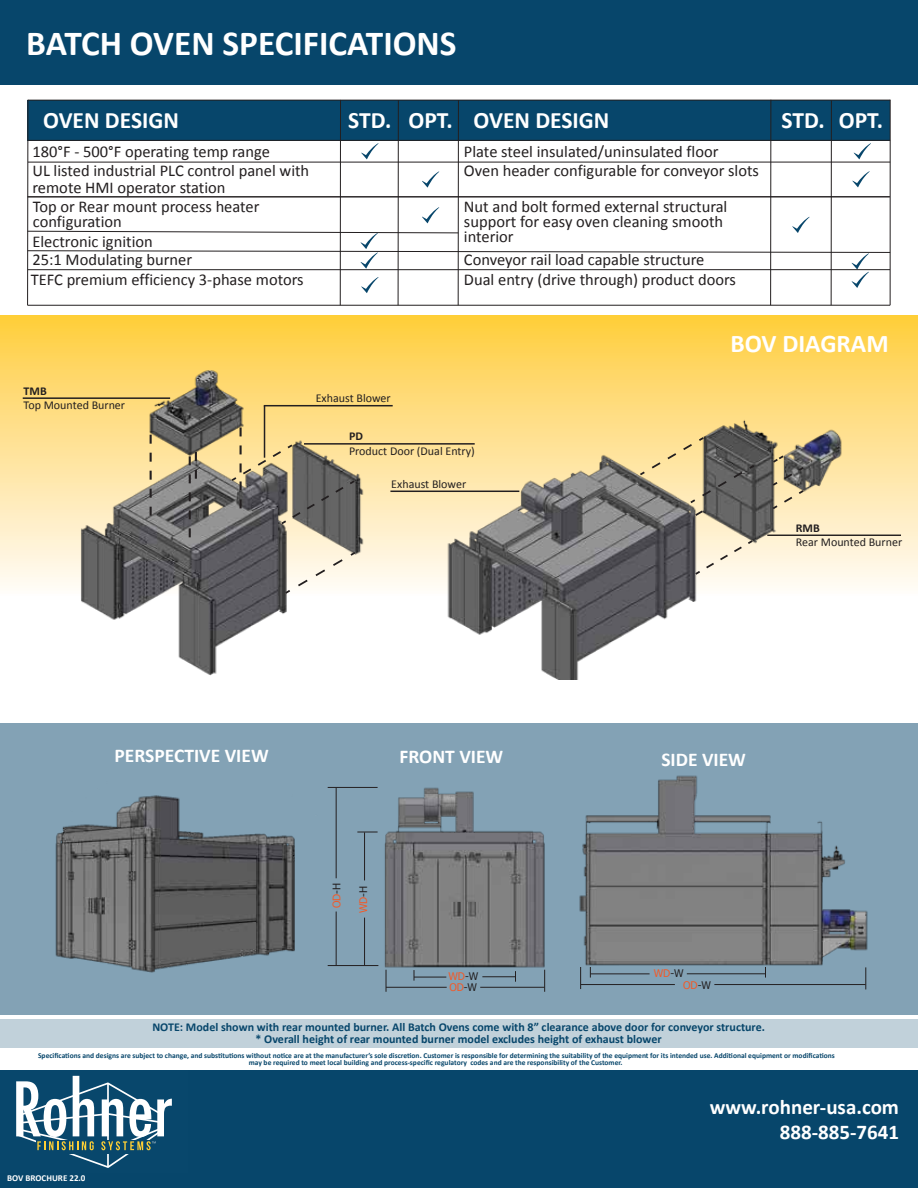
<style>
.page{position:relative;width:918px;height:1188px;background:#fff}
.page>*{position:absolute;margin:0;border:0;box-sizing:border-box;transform-origin:0 0}
.t1{font:700 35.25px "Calibri";color:#fff}
.t2{font:700 25.5px "Calibri";color:#fff}
.t3{font:700 23.55px "Calibri";color:#fff}
.t4{font:700 21px/25.2px "Calibri";color:#fff;text-align:right}
.t5{font:700 19.5px "Calibri";color:#fff}
.t6{font:16.5px/15px "Calibri";color:#231f20}
.t7{font:700 12px/12px "Calibri";color:#07466b;text-align:center}
.t8{font:12px "Calibri";color:#231f20}
.t9{font:700 12px "Calibri";color:#231f20}
.t10{font:10.5px/11.6px "Tahoma";letter-spacing:-.005em;color:#f15a29}
.t11{font:700 9px "Calibri";color:#fff}
.t12{font:700 7.5px/7.5px "Calibri";color:#07466b;text-align:center}
.s1{color:#231f20}
</style>
<div class="page">
<div style="left:0;top:0;width:918px;height:84px;background:#07466b"></div>
<div style="left:28px;top:100px;width:862px;height:40px;background:#07466b"></div>
<hr style="left:27px;top:100px;width:1px;height:205px;background:#231f20">
<hr style="left:890px;top:100px;width:1px;height:205px;background:#231f20">
<hr style="left:28px;top:100px;width:862px;height:1px;background:#231f20">
<hr style="left:28px;top:140px;width:862px;height:1px;background:#231f20">
<hr style="left:458px;top:100px;width:1px;height:205px;background:#231f20">
<hr style="left:398px;top:100px;width:1px;height:205px;background:#231f20">
<hr style="left:831px;top:100px;width:1px;height:205px;background:#231f20">
<hr style="left:770px;top:100px;width:1px;height:205px;background:#231f20">
<hr style="left:28px;top:162px;width:862px;height:1px;background:#231f20">
<hr style="left:28px;top:196px;width:862px;height:1px;background:#231f20">
<hr style="left:28px;top:305px;width:862px;height:1px;background:#231f20">
<svg style="left:361px;top:143px;width:18px;height:16px"></svg>
<svg style="left:422px;top:171px;width:17px;height:17px"></svg>
<svg style="left:854px;top:143px;width:17px;height:16px"></svg>
<svg style="left:852px;top:171px;width:18px;height:16px"></svg>
<hr style="left:340px;top:100px;width:1px;height:205px;background:#231f20">
<svg style="left:27px;top:207px;width:864px;height:86px"></svg>
<hr style="left:28px;top:269px;width:862px;height:1px;background:#231f20">
<svg style="left:0;top:315px;width:918px;height:365px"></svg>
<div style="left:0;top:1070px;width:918px;height:118px;background:#07466b"></div>
<svg style="left:16px;top:1076px;width:156px;height:92px"></svg>
<img style="left:439px;top:409px;width:412px;height:270px">
<div style="left:0;top:1019px;width:918px;height:29px;background:#c1d1da"></div>
<div style="left:0;top:723px;width:918px;height:292px;background:#83a2b5"></div>
<hr style="left:328px;top:787px;width:50px;height:1px;background:#231f20">
<hr style="left:328px;top:965px;width:50px;height:1px;background:#231f20">
<svg style="left:357px;top:832px;width:15px;height:1px"></svg>
<hr style="left:364px;top:832px;width:1px;height:48px;background:#231f20">
<hr style="left:364px;top:918px;width:1px;height:47px;background:#231f20">
<hr style="left:336px;top:788px;width:1px;height:90px;background:#231f20">
<hr style="left:336px;top:912px;width:1px;height:53px;background:#231f20">
<hr style="left:590px;top:974px;width:60px;height:1px;background:#231f20">
<hr style="left:687px;top:974px;width:78px;height:1px;background:#231f20">
<svg style="left:580px;top:969px;width:1px;height:20px"></svg>
<svg style="left:865px;top:969px;width:1px;height:20px"></svg>
<hr style="left:581px;top:984px;width:94px;height:1px;background:#231f20">
<hr style="left:714px;top:984px;width:152px;height:1px;background:#231f20">
<svg style="left:386px;top:970px;width:1px;height:22px"></svg>
<svg style="left:544px;top:970px;width:1px;height:22px"></svg>
<hr style="left:414px;top:977px;width:32px;height:1px;background:#231f20">
<hr style="left:482px;top:977px;width:34px;height:1px;background:#231f20">
<hr style="left:386px;top:987px;width:61px;height:1px;background:#231f20">
<hr style="left:480px;top:987px;width:65px;height:1px;background:#231f20">
<img style="left:372px;top:787px;width:173px;height:183px">
<img style="left:55px;top:795px;width:240px;height:178px">
<img style="left:579px;top:775px;width:289px;height:194px">
<hr style="left:767px;top:535px;width:134px;height:1px;background:#231f20">
<hr style="left:390px;top:491px;width:129px;height:1px;background:#231f20">
<img style="left:53px;top:353px;width:316px;height:324px">
<svg style="left:638px;top:435px;width:118px;height:83px;background:#9e947a"></svg>
<svg style="left:693px;top:539px;width:62px;height:37px;background:#f0e7d3"></svg>
<svg style="left:771px;top:454px;width:35px;height:57px;background:#b2a688"></svg>
<svg style="left:283px;top:550px;width:74px;height:45px"></svg>
<svg style="left:150px;top:435px;width:2px;height:86px"></svg>
<svg style="left:189px;top:452px;width:8px;height:91px"></svg>
<svg style="left:230px;top:427px;width:127px;height:99px;background:#9e9376"></svg>
<hr style="left:304px;top:443px;width:171px;height:2px;background:#231f20">
<hr style="left:23px;top:397px;width:147px;height:2px;background:#231f20">
<hr style="left:264px;top:405px;width:129px;height:1px;background:#231f20">
<hr style="left:264px;top:406px;width:1px;height:52px;background:#231f20">
<h1 class="t1" style="left:26px;top:19px;width:432px">BATCH OVEN SPECIFICATIONS</h1>
<h3 class="t3" style="left:43px;top:103px;width:137px">OVEN DESIGN</h3>
<h3 class="t3" style="left:348px;top:103px;width:263px">STD. OPT. OVEN DESIGN</h3>
<h3 class="t3" style="left:782px;top:103px;width:103px">STD. OPT.</h3>
<p class="t6" style="left:32px;top:141px;width:278px;line-height:19.5px">180°F - 500°F operating temp range<br>UL listed industrial PLC control panel with</p>
<p class="t6" style="left:32px;top:180px;width:195px">remote HMI operator station</p>
<p class="t6" style="left:31px;top:231px;width:275px;line-height:19px">Electronic ignition<br>25:1 Modulating burner<br>TEFC premium efficiency 3-phase motors</p>
<p class="t6" style="left:464px;top:141px;width:297px;line-height:19.5px">Plate steel insulated/uninsulated floor<br>Oven header configurable for conveyor slots</p>
<p class="t6" style="left:464px;top:199px;width:265px">Nut and bolt formed external structural support for easy oven cleaning smooth interior</p>
<p class="t6" style="left:464px;top:249px;width:274px;line-height:19.8px">Conveyor rail load capable structure<br>Dual entry (drive through) product doors</p>
<p class="t6" style="left:33px;top:199px;width:228px">Top or Rear mount process heater configuration</p>
<p class="t9" style="left:24px;top:382px;width:25px">TMB</p>
<p class="t8" style="left:24px;top:397px;width:103px">Top Mounted Burner</p>
<p class="t8" style="left:316px;top:390px;width:76px">Exhaust Blower</p>
<p class="t9" style="left:349px;top:428px;width:15px">PD</p>
<p class="t8" style="left:349px;top:443px;width:127px">Product Door (Dual Entry)</p>
<p class="t8" style="left:391px;top:476px;width:76px">Exhaust Blower</p>
<h2 class="t2" style="left:730px;top:325px;width:160px">BOV DIAGRAM</h2>
<p class="t9" style="left:796px;top:519px;width:25px">RMB</p>
<p class="t8" style="left:796px;top:534px;width:108px">Rear Mounted Burner</p>
<p class="t5" style="left:115px;top:742px;width:156px">PERSPECTIVE VIEW</p>
<p class="t5" style="left:400px;top:742px;width:105px">FRONT VIEW</p>
<p class="t5" style="left:661px;top:745px;width:86px">SIDE VIEW</p>
<p class="t10" style="left:330px;top:908px;width:27px;rotate:-90deg">OD<span class="s1">-H</span></p>
<p class="t10" style="left:357px;top:913px;width:29px;rotate:-90deg">WD<span class="s1">-H</span></p>
<p class="t10" style="left:449px;top:970px;width:31px">WD<span class="s1">-W</span></p>
<p class="t10" style="left:449px;top:981px;width:29px">OD<span class="s1">-W</span></p>
<p class="t10" style="left:683px;top:967px;width:29px;text-indent:-29px">WD<span class="s1">-W<br></span>OD<span class="s1">-W</span></p>
<p class="t7" style="left:152px;top:1021px;width:614px">NOTE: Model shown with rear mounted burner. All Batch Ovens come with 8” clearance above door for conveyor structure. * Overall height of rear mounted burner model excludes height of exhaust blower</p>
<p class="t12" style="left:38px;top:1051px;width:798px">Specifications and designs are subject to change, and substitutions without notice are at the manufacturer’s sole discretion. Customer is responsible for determining the suitability of the equipment for its intended use. Additional equipment or modifications may be required to meet local building and process-specific regulatory codes and are the responsibility of the Customer.</p>
<p class="t11" style="left:7px;top:1171px;width:80px">BOV BROCHURE 22.0</p>
<p class="t4" style="left:710px;top:1094px;width:191px">www.rohner-usa.com<br>888-885-7641</p>
</div>
